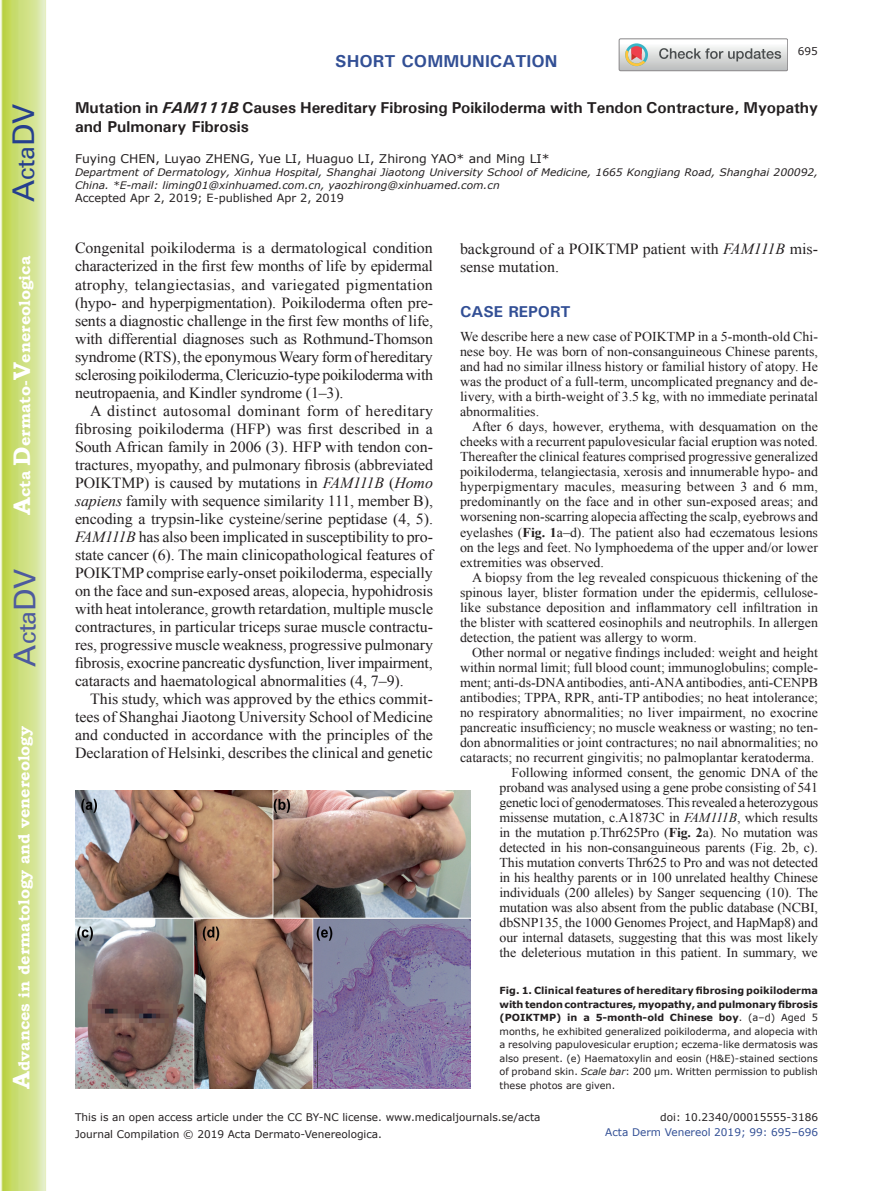
<style>
.page{position:relative;width:893px;height:1191px;background:#fff}
.page>*{position:absolute;margin:0;border:0;box-sizing:border-box;transform-origin:0 0}
.t1{font:30px "Univers";color:#4d5a9e}
.t2{font:30px "Univers";color:#253f8e}
.t3{font:700 17.25px "Univers";color:#324f95}
.t4{font:700 15.75px/18.9px "Univers";letter-spacing:-.005em;color:#231f20}
.t5{font:700 15.75px "Bookman Old Style";color:#fff}
.t6{font:700 15.75px "Univers";color:#324f95}
.t7{font:15.45px/18px "Times New Roman";letter-spacing:-.005em;color:#231f20;text-align:justify}
.t8{font:13.5px/15px "Times New Roman";letter-spacing:-.005em;color:#231f20;text-align:justify}
.t9{font:12px "Verdana";color:#231f20}
.t10{font:11.25px "Verdana";color:#231f20}
.t11{font:10.5px/16.8px "Verdana";color:#231f20}
.t12{font:10.5px "Verdana";color:#324f95}
.t13{font:italic 10.35px/12.8px "Verdana";color:#231f20}
.t14{font:9.75px/13.5px "Verdana";color:#231f20;text-align:justify}
.s1{font-size:24px}
.s2{font-style:italic}
.s3{font-weight:700}
</style>
<div class="page">
<svg style="left:1px;top:0;width:45px;height:1191px;background:#cfe084"></svg>
<svg style="left:619px;top:39px;width:169px;height:32px"></svg>
<img style="left:75px;top:790px;width:396px;height:299px">
<h1 class="t2" style="left:6px;top:202px;width:100px;rotate:-90deg">A<span class="s1">cta</span>DV</h1>
<p class="t5" style="left:15px;top:515px;width:260px;rotate:-90deg"><span class="s1">A</span>cta <span class="s1">D</span>ermato-<span class="s1">V</span>enereologica</p>
<h1 class="t1" style="left:7px;top:666px;width:100px;rotate:-90deg">A<span class="s1">cta</span>DV</h1>
<p class="t5" style="left:15px;top:1088px;width:364px;rotate:-90deg"><span class="s1">A</span>dvances in dermatology and venereology</p>
<p class="t3" style="left:335px;top:50px;width:224px">SHORT COMMUNICATION</p>
<p class="t11" style="left:798px;top:43px;width:22px">695</p>
<p class="t4" style="left:75px;top:98px;width:745px">Mutation in <span class="s2">FAM111B</span> Causes Hereditary Fibrosing Poikiloderma with Tendon Contracture, Myopathy and Pulmonary Fibrosis</p>
<p class="t9" style="left:75px;top:151px;width:476px">Fuying CHEN, Luyao ZHENG, Yue LI, Huaguo LI, Zhirong YAO* and Ming LI*</p>
<p class="t13" style="left:75px;top:166px;width:745px">Department of Dermatology, Xinhua Hospital, Shanghai Jiaotong University School of Medicine, 1665 Kongjiang Road, Shanghai 200092,<br>China. *E-mail: liming01@xinhuamed.com.cn, yaozhirong@xinhuamed.com.cn</p>
<p class="t10" style="left:75px;top:191px;width:271px">Accepted Apr 2, 2019; E-published Apr 2, 2019</p>
<p class="t7" style="left:75px;top:239px;width:360px">Congenital poikiloderma is a dermatological condition characterized in the first few months of life by epidermal atrophy, telangiectasias, and variegated pigmentation (hypo- and hyperpigmentation). Poikiloderma often pre&shy;sents a diagnostic challenge in the first few months of life, with differential diagnoses such as Rothmund-Thomson syndrome (RTS), the eponymous Weary form of hereditary sclerosing poikiloderma, Clericuzio-type poikiloderma with neutropaenia, and Kindler syndrome (1–3).</p>
<p class="t7" style="left:75px;top:401px;width:360px;text-indent:15px">A distinct autosomal dominant form of hereditary fibrosing poikiloderma (HFP) was first described in a South African family in 2006 (3). HFP with tendon con&shy;tractures, myopathy, and pulmonary fibrosis (abbreviated POIKTMP) is caused by mutations in <span class="s2">FAM111B</span> (<span class="s2">Homo sapiens</span> family with sequence similarity 111, member B), encoding a trypsin-like cysteine/serine peptidase (4, 5).<br><span class="s2">FAM111B</span> has also been implicated in susceptibility to pro&shy;state cancer (6). The main clinicopathological features of POIKTMP comprise early-onset poikiloderma, especially on the face and sun-exposed areas, alopecia, hypohidrosis with heat intolerance, growth retardation, multiple muscle contractures, in particular triceps surae muscle contractu&shy;res, progressive muscle weakness, progressive pulmonary fibrosis, exocrine pancreatic dysfunction, liver impairment, cataracts and haematological abnormalities (4, 7–9).</p>
<p class="t7" style="left:75px;top:689px;width:360px;text-indent:15px">This study, which was approved by the ethics commit&shy;tees of Shanghai Jiaotong University School of Medicine and conducted in accordance with the principles of the Declaration of Helsinki, describes the clinical and genetic</p>
<p class="t7" style="left:460px;top:239px;width:359px">background of a POIKTMP patient with <span class="s2">FAM111B</span> mis&shy;sense mutation.</p>
<p class="t6" style="left:460px;top:302px;width:112px">CASE REPORT</p>
<p class="t8" style="left:460px;top:329px;width:360px">We describe here a new case of POIKTMP in a 5-month-old Chi&shy;nese boy. He was born of non-consanguineous Chinese parents, and had no similar illness history or familial history of atopy. He was the product of a full-term, uncomplicated pregnancy and de&shy;livery, with a birth-weight of 3.5 kg, with no immediate perinatal abnormalities.</p>
<p class="t8" style="left:460px;top:419px;width:360px;text-indent:12px">After 6 days, however, erythema, with desquamation on the cheeks with a recurrent papulovesicular facial eruption was noted.<br>Thereafter the clinical features comprised progressive generalized poikiloderma, telangiectasia, xerosis and innumerable hypo- and hyperpigmentary macules, measuring between 3 and 6 mm, predominantly on the face and in other sun-exposed areas; and worsening non-scarring alopecia affecting the scalp, eyebrows and eyelashes (<span class="s3">Fig. 1</span>a–d). The patient also had eczematous lesions on the legs and feet. No lymphoedema of the upper and/or lower extremities was observed.</p>
<p class="t8" style="left:460px;top:569px;width:360px;text-indent:12px">A biopsy from the leg revealed conspicuous thickening of the spinous layer, blister formation under the epidermis, cellulose&shy;like substance deposition and inflammatory cell infiltration in the blister with scattered eosinophils and neutrophils. In allergen detection, the patient was allergy to worm.</p>
<p class="t8" style="left:460px;top:644px;width:360px;text-align:right">Other normal or negative findings included: weight and height within normal limit; full blood count; immunoglobulins; comple&shy;ment; anti-ds-DNA antibodies, anti-ANA antibodies, anti-CENPB antibodies; TPPA, RPR, anti-TP antibodies; no heat intolerance; no respiratory abnormalities; no liver impairment, no exocrine pancreatic insufficiency; no muscle weakness or wasting; no ten&shy;don abnormalities or joint contractures; no nail abnormalities; no cataracts; no recurrent gingivitis; no palmoplantar keratoderma.<br>Following informed consent, the genomic DNA of the<br>proband was analysed using a gene probe consisting of 541 genetic loci of genodermatoses. This revealed a heterozygous missense mutation, c.A1873C in <span class="s2">FAM111B</span>, which results<br>in the mutation p.Thr625Pro (<span class="s3">Fig. 2</span>a). No mutation was detected in his non-consanguineous parents (Fig. 2b, c).<br>This mutation converts Thr625 to Pro and was not detected<br>in his healthy parents or in 100 unrelated healthy Chinese individuals (200 alleles) by Sanger sequencing (10). The mutation was also absent from the public database (NCBI, dbSNP135, the 1000 Genomes Project, and HapMap8) and<br>our internal datasets, suggesting that this was most likely<br>the deleterious mutation in this patient. In summary, we</p>
<p class="t14" style="left:500px;top:984px;width:320px"><span class="s3">Fig. 1. Clinical features of hereditary fibrosing poikiloderma with tendon contractures, myopathy, and pulmonary fibrosis (POIKTMP) in a 5-month-old Chinese boy</span>. (a–d) Aged 5 months, he exhibited generalized poikiloderma, and alopecia with a resolving papulovesicular eruption; eczema-like dermatosis was also present. (e) Haematoxylin and eosin (H&amp;E)-stained sections of proband skin. <span class="s2">Scale bar</span>: 200 µm. Written permission to publish these photos are given.</p>
<p class="t11" style="left:75px;top:1108px;width:467px">This is an open access article under the CC BY-NC license. www.medicaljournals.se/acta<br>Journal Compilation © 2019 Acta Dermato-Venereologica.</p>
<p class="t11" style="left:660px;top:1108px;width:159px">doi: 10.2340/00015555-3186</p>
<p class="t12" style="left:605px;top:1125px;width:214px">Acta Derm Venereol 2019; 99: 695–696</p>
</div>
